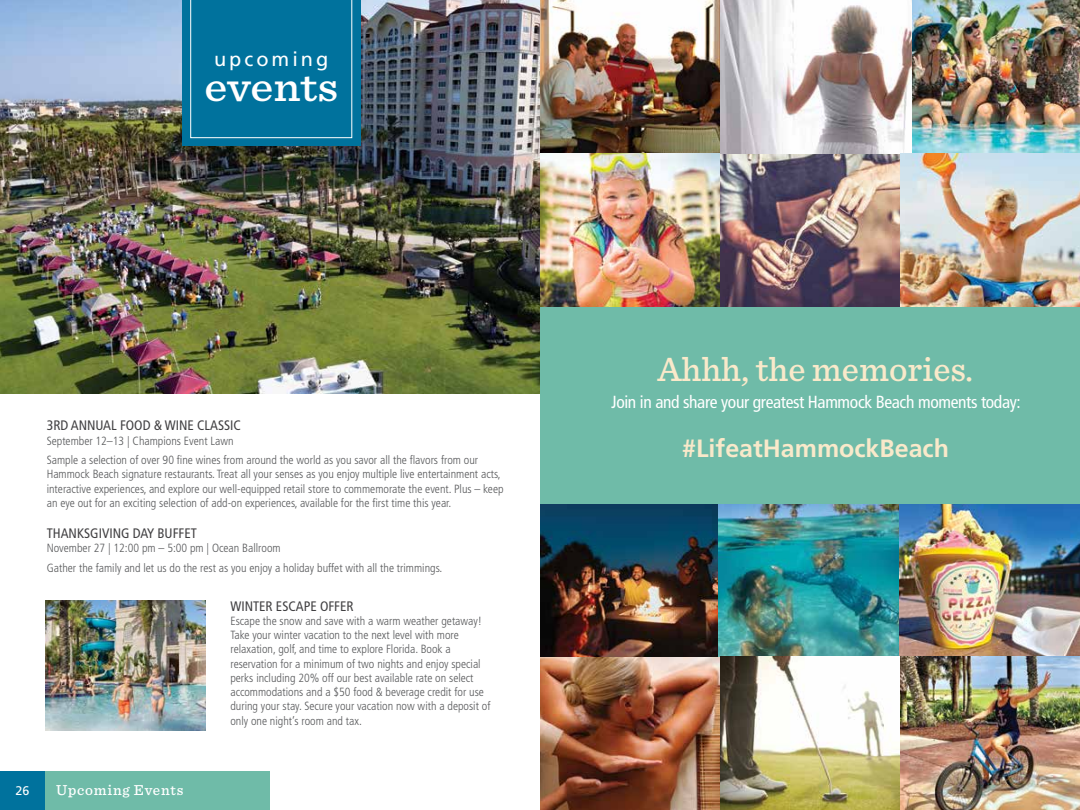
<style>
.page{position:relative;width:1080px;height:810px;background:#fff}
.page>*{position:absolute;margin:0;border:0;box-sizing:border-box;transform-origin:0 0}
.t1{font:500 42.5px "Sentinel";letter-spacing:-.005em;color:#fff;scale:1.1 1}
.t2{font:500 35px "Sentinel";color:#f9e9ca}
.t3{font:700 25px "Frutiger LT Std";color:#f9e9ca}
.t4{font:20px "Frutiger LT Std";letter-spacing:.15em;color:#fff}
.t5{font:condensed 17.5px "Frutiger LT Std";letter-spacing:-.02em;color:#fff}
.t6{font:500 15px "Sentinel";letter-spacing:.05em;color:#fff}
.t7{font:condensed 13.75px "Frutiger LT Std";color:#414042}
.t8{font:12.5px "Frutiger LT Std";color:#fff}
.t9{font:300 condensed 11.88px/14.2px "Frutiger LT Std";color:#58595b}
</style>
<div class="page">
<img style="left:0;top:0;width:540px;height:393px">
<div style="left:182px;top:0;width:178px;height:146px;background:#00729d"></div>
<svg style="left:190px;top:0;width:162px;height:138px"></svg>
<img style="left:540px;top:503px;width:540px;height:307px">
<img style="left:911px;top:0;width:169px;height:153px">
<img style="left:540px;top:0;width:180px;height:307px">
<img style="left:720px;top:153px;width:360px;height:154px">
<img style="left:720px;top:0;width:191px;height:153px">
<div style="left:540px;top:307px;width:540px;height:196px;background:#6fbba8"></div>
<img style="left:45px;top:600px;width:161px;height:131px">
<div style="left:0;top:771px;width:56px;height:39px;background:#00729d"></div>
<div style="left:45px;top:771px;width:225px;height:39px;background:#6fbba8"></div>
<h3 class="t4" style="left:214px;top:48px;width:116px">upcoming</h3>
<h1 class="t1" style="left:204px;top:55px;width:123px">events</h1>
<p class="t7" style="left:47px;top:418px;width:196px">3RD ANNUAL FOOD &amp; WINE CLASSIC</p>
<p class="t9" style="left:47px;top:431px;width:433px;line-height:19.6px">September 12–13 | Champions Event Lawn<br>Sample a selection of over 90 fine wines from around the world as you savor all the flavors from our</p>
<p class="t9" style="left:47px;top:467px;width:458px">Hammock Beach signature restaurants. Treat all your senses as you enjoy multiple live entertainment acts, interactive experiences, and explore our well-equipped retail store to commemorate the event. Plus – keep an eye out for an exciting selection of add-on experiences, available for the first time this year.</p>
<p class="t7" style="left:47px;top:525px;width:152px">THANKSGIVING DAY BUFFET</p>
<p class="t9" style="left:47px;top:538px;width:397px;line-height:19.6px">November 27 | 12:00 pm – 5:00 pm | Ocean Ballroom<br>Gather the family and let us do the rest as you enjoy a holiday buffet with all the trimmings.</p>
<p class="t7" style="left:230px;top:598px;width:125px">WINTER ESCAPE OFFER</p>
<p class="t9" style="left:230px;top:614px;width:262px">Escape the snow and save with a warm weather getaway!<br>Take your winter vacation to the next level with more relaxation, golf, and time to explore Florida. Book a reservation for a minimum of two nights and enjoy special perks including 20% off our best available rate on select accommodations and a $50 food &amp; beverage credit for use during your stay. Secure your vacation now with a deposit of only one night’s room and tax.</p>
<p class="t8" style="left:16px;top:783px;width:15px">26</p>
<p class="t6" style="left:56px;top:778px;width:129px">Upcoming Events</p>
<h2 class="t2" style="left:658px;top:343px;width:317px">Ahhh, the memories.</h2>
<h3 class="t5" style="left:611px;top:391px;width:411px">Join in and share your greatest Hammock Beach moments today:</h3>
<h3 class="t3" style="left:682px;top:434px;width:268px">#LifeatHammockBeach</h3>
</div>
